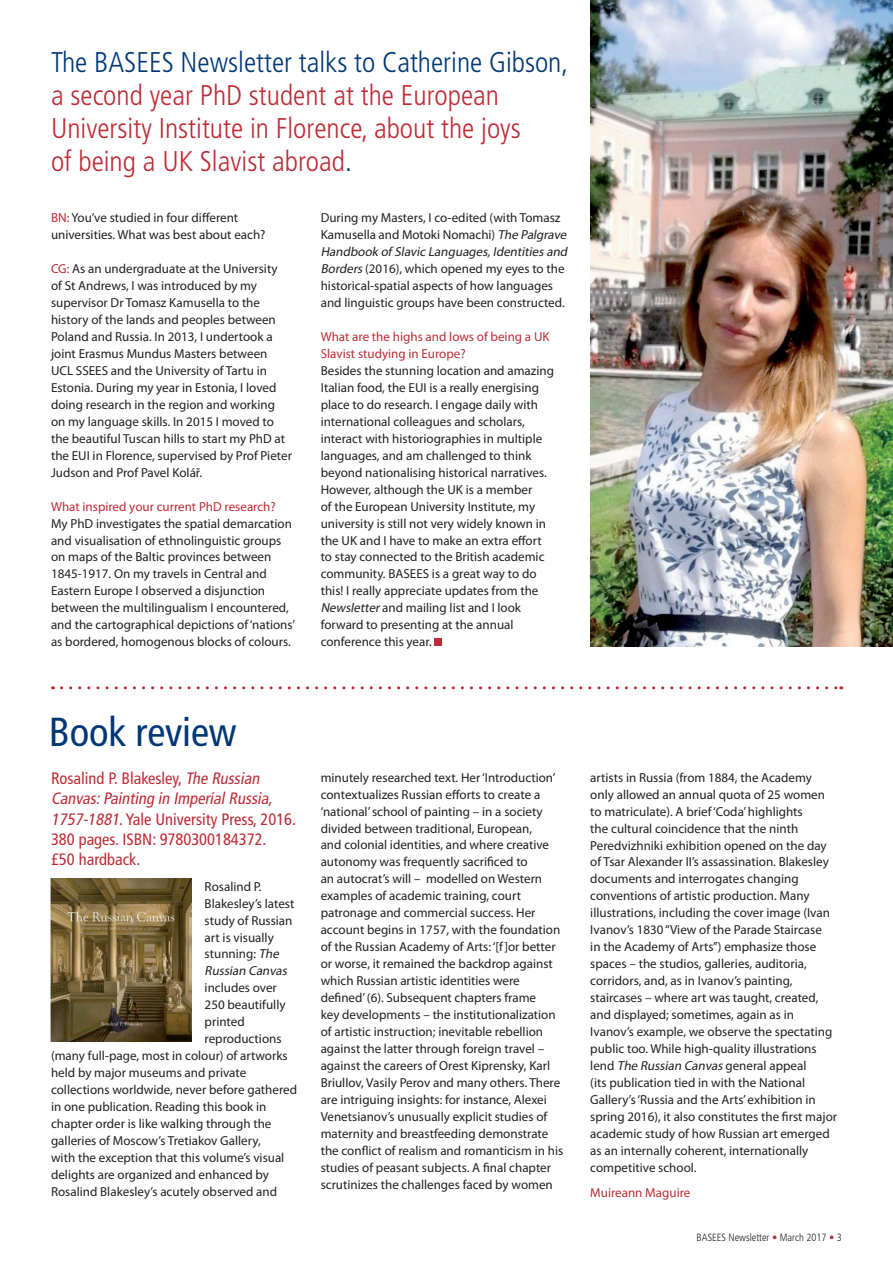
<style>
.page{position:relative;width:893px;height:1263px;background:#fff}
.page>*{position:absolute;margin:0;border:0;box-sizing:border-box;transform-origin:0 0}
.t1{font:condensed 40.5px "Frutiger";letter-spacing:-.005em;color:#013775}
.t2{font:300 condensed 28.5px/33px "Frutiger";color:#bd2b36}
.t3{font:300 condensed 28.5px "Frutiger";color:#013775}
.t4{font:condensed 16.5px/20.2px "Frutiger";color:#bd2b36}
.t5{font:13.05px/17px "Myriad Pro";color:#231f20}
.t6{font:13.05px/17px "Myriad Pro";color:#bd2b36}
.t7{font:300 condensed 10.5px "Frutiger";color:#231f20}
.s1{color:#013775}
.s2{color:#bd2b36}
.s3{font-style:italic}
</style>
<div class="page">
<div style="left:434px;top:638px;width:8px;height:8px;background:#bd2b36"></div>
<img style="left:591px;top:0;width:302px;height:646px">
<svg style="left:61px;top:686px;width:781px;height:3px"></svg>
<img style="left:51px;top:878px;width:141px;height:163px">
<h2 class="t3" style="left:51px;top:46px;width:519px">The BASEES Newsletter talks to Catherine Gibson,</h2>
<h2 class="t2" style="left:51px;top:79px;width:471px">a second year PhD student at the European<br>University Institute in Florence, about the joys of being a UK Slavist abroad<span class="s1">.</span></h2>
<p class="t5" style="left:51px;top:209px;width:216px"><span class="s2">BN:</span> You’ve studied in four different universities. What was best about each?</p>
<p class="t5" style="left:51px;top:260px;width:242px"><span class="s2">CG:</span> As an undergraduate at the University<br>of St Andrews, I was introduced by my supervisor Dr Tomasz Kamusella to the history of the lands and peoples between Poland and Russia. In 2013, I undertook a joint Erasmus Mundus Masters between UCL SSEES and the University of Tartu in Estonia. During my year in Estonia, I loved doing research in the region and working on my language skills. In 2015 I moved to the beautiful Tuscan hills to start my PhD at the EUI in Florence, supervised by Prof Pieter Judson and Prof Pavel Kolář.</p>
<p class="t6" style="left:51px;top:498px;width:226px">What inspired your current PhD research?</p>
<p class="t5" style="left:51px;top:514px;width:246px">My PhD investigates the spatial demarcation and visualisation of ethnolinguistic groups on maps of the Baltic provinces between 1845-1917. On my travels in Central and Eastern Europe I observed a disjunction between the multilingualism I encountered, and the cartographical depictions of ‘nations’ as bordered, homogenous blocks of colours.</p>
<p class="t5" style="left:321px;top:209px;width:251px">During my Masters, I co-edited (with Tomasz Kamusella and Motoki Nomachi) <span class="s3">The Palgrave Handbook of Slavic Languages,Identities and Borders</span> (2016), which opened my eyes to the historical-spatial aspects of how languages and linguistic groups have been constructed.</p>
<p class="t6" style="left:321px;top:328px;width:230px">What are the highs and lows of being a UK<br>Slavist studying in Europe?</p>
<p class="t5" style="left:321px;top:362px;width:235px">Besides the stunning location and amazing Italian food, the EUI is a really energising place to do research. I engage daily with international colleagues and scholars, interact with historiographies in multiple languages, and am challenged to think beyond nationalising historical narratives.<br>However, although the UK is a member<br>of the European University Institute, my university is still not very widely known in the UK and I have to make an extra effort to stay connected to the British academic community. BASEES is a great way to do this! I really appreciate updates from the <span class="s3">Newsletter</span>and mailing list and I look forward to presenting at the annual conference this year.</p>
<h1 class="t1" style="left:49px;top:708px;width:189px">Book review</h1>
<p class="t4" style="left:51px;top:768px;width:247px">Rosalind P. Blakesley, <span class="s3">The Russian<br>Canvas:Painting in ImperialRussia,<br>1757-1881</span>. Yale University Press, 2016.<br>380 pages. ISBN: 9780300184372.<br>£50 hardback.</p>
<p class="t5" style="left:205px;top:878px;width:91px">Rosalind P.<br>Blakesley’s latest study of Russian art is visually stunning: <span class="s3">The<br>Russian Canvas</span></p>
<p class="t5" style="left:205px;top:979px;width:74px">includes over</p>
<p class="t5" style="left:205px;top:996px;width:82px">250 beautifully</p>
<p class="t5" style="left:205px;top:1013px;width:42px">printed</p>
<p class="t5" style="left:205px;top:1030px;width:78px">reproductions</p>
<p class="t5" style="left:51px;top:1047px;width:238px">(many full-page, most in colour) of artworks</p>
<p class="t5" style="left:51px;top:1064px;width:197px">held by major museums and private</p>
<p class="t5" style="left:51px;top:1081px;width:248px">collections worldwide, never before gathered</p>
<p class="t5" style="left:51px;top:1098px;width:217px">in one publication. Reading this book in</p>
<p class="t5" style="left:51px;top:1115px;width:222px">chapter order is like walking through the</p>
<p class="t5" style="left:51px;top:1132px;width:211px">galleries of Moscow’s Tretiakov Gallery,</p>
<p class="t5" style="left:51px;top:1149px;width:235px">with the exception that this volume’s visual</p>
<p class="t5" style="left:51px;top:1166px;width:219px">delights are organized and enhanced by</p>
<p class="t5" style="left:51px;top:1183px;width:228px">Rosalind Blakesley’s acutely observed and</p>
<p class="t5" style="left:321px;top:768px;width:244px">minutely researched text. Her ‘Introduction’ contextualizes Russian efforts to create a ‘national’ school of painting – in a society divided between traditional, European,<br>and colonial identities, and where creative autonomy was frequently sacrificed to<br>an autocrat’s will – modelled on Western examples of academic training, court patronage and commercial success. Her account begins in 1757, with the foundation of the Russian Academy of Arts: ‘[f]or better or worse, it remained the backdrop against which Russian artistic identities were defined’ (6). Subsequent chapters frame<br>key developments – the institutionalization of artistic instruction; inevitable rebellion against the latter through foreign travel – against the careers of Orest Kiprensky, Karl Briullov, Vasily Perov and many others. There are intriguing insights: for instance, Alexei Venetsianov’s unusually explicit studies of maternity and breastfeeding demonstrate the conflict of realism and romanticism in his studies of peasant subjects. A final chapter scrutinizes the challenges faced by women</p>
<p class="t5" style="left:590px;top:769px;width:248px">artists in Russia (from 1884, the Academy only allowed an annual quota of 25 women to matriculate). A brief ‘Coda’ highlights<br>the cultural coincidence that the ninth Peredvizhniki exhibition opened on the day of Tsar Alexander II’s assassination. Blakesley documents and interrogates changing conventions of artistic production. Many illustrations, including the cover image (Ivan Ivanov’s 1830 “View of the Parade Staircase<br>in the Academy of Arts”) emphasize those spaces – the studios, galleries, auditoria, corridors, and, as in Ivanov’s painting, staircases – where art was taught, created, and displayed; sometimes, again as in Ivanov’s example, we observe the spectating public too. While high-quality illustrations lend <span class="s3">The Russian Canvas</span> general appeal<br>(its publication tied in with the National Gallery’s ‘Russia and the Arts’ exhibition in spring 2016), it also constitutes the first major academic study of how Russian art emerged as an internally coherent, internationally competitive school.</p>
<p class="t6" style="left:590px;top:1184px;width:102px">Muireann Maguire</p>
<p class="t7" style="left:697px;top:1231px;width:147px">BASEES Newsletter <span class="s2">•</span> March 2017 <span class="s2">•</span> 3</p>
</div>
